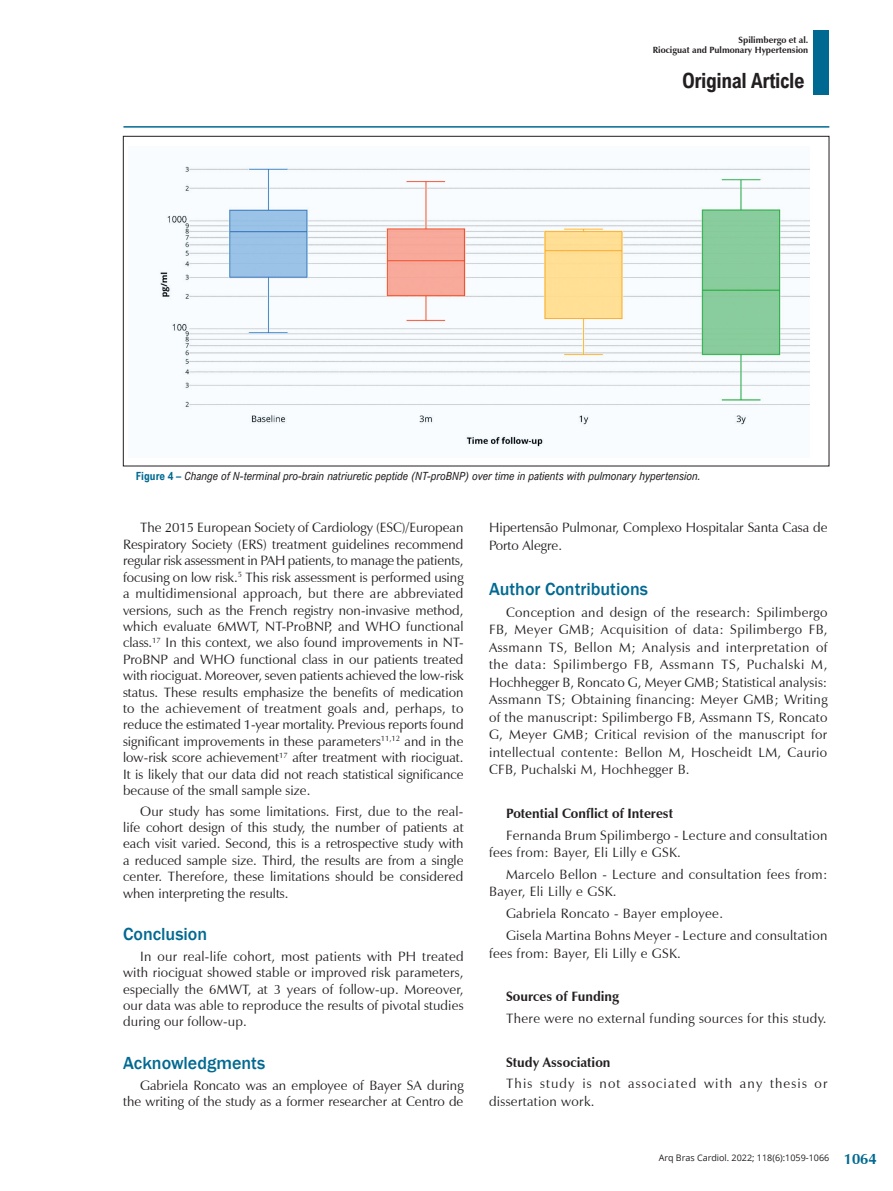
<style>
.page{position:relative;width:893px;height:1191px;background:#fff}
.page>*{position:absolute;margin:0;border:0;box-sizing:border-box;transform-origin:0 0}
.t1{font:700 21px "Arial Nova Cond";letter-spacing:-.02em;color:#231f20}
._02_-_TITULO_-_MATER{font:500 18px "Franklin Gothic";color:#006991}
.t2{font:700 15px "Zapf Humanist 601 BT";color:#006991}
._01-TEXTO_BASICO{font:13.5px/16.4px "Zapf Humanist 601 BT";letter-spacing:.02em;color:#231f20;text-align:justify}
._01-TEXTO_BASICO-2{font:13.5px/16.4px "Zapf Humanist 601 BT";color:#231f20;text-align:right}
._04_-_SUBTITULO_SECU{font:700 13.5px "Zapf Humanist 601 BT";color:#231f20}
._01-TEXTO_BASICO-3{font:13.5px/17.5px "Zapf Humanist 601 BT";letter-spacing:.085em;color:#231f20}
._06_-_LEGENDA_FIGURA{font:italic 11.25px "Arial Nova Cond";color:#231f20}
.t3{font:700 9px/10.8px "Zapf Humanist 601 BT";color:#231f20;text-align:right}
.t4{font:9px "Open Sans";color:#231f20}
.s1{font-weight:700;font-style:normal;color:#006991}
</style>
<div class="page">
<hr style="left:123px;top:126px;width:706px;height:2px;background:#006991">
<div style="left:813px;top:30px;width:16px;height:64px;background:#006991"></div>
<img style="left:160px;top:166px;width:649px;height:281px">
<p class="t3" style="left:653px;top:34px;width:157px">Spilimbergo et al.<br>Riociguat and Pulmonary Hypertension</p>
<h1 class="t1" style="left:682px;top:67px;width:124px">Original Article</h1>
<p class="_06_-_LEGENDA_FIGURA" style="left:136px;top:469px;width:566px"><span class="s1">Figure 4 –</span> Change of N-terminal pro-brain natriuretic peptide (NT-proBNP) over time in patients with pulmonary hypertension.</p>
<p class="_01-TEXTO_BASICO" style="left:123px;top:519px;width:342px;text-indent:17px">The 2015 European Society of Cardiology (ESC)/European Respiratory Society (ERS) treatment guidelines recommend regular risk assessment in PAH patients, to manage the patients, focusing on low risk.<sup>5</sup> This risk assessment is performed using a multidimensional approach, but there are abbreviated versions, such as the French registry non-invasive method, which evaluate 6MWT, NT-ProBNP, and WHO functional class.<sup>17</sup> In this context, we also found improvements in NT-ProBNP and WHO functional class in our patients treated with riociguat. Moreover, seven patients achieved the low-risk status. These results emphasize the benefits of medication to the achievement of treatment goals and, perhaps, to reduce the estimated 1-year mortality. Previous reports found significant improvements in these parameters<sup>11,12</sup> and in the low-risk score achievement<sup>17</sup> after treatment with riociguat.<br>It is likely that our data did not reach statistical significance because of the small sample size.</p>
<p class="_01-TEXTO_BASICO" style="left:123px;top:802px;width:342px;text-indent:17px">Our study has some limitations. First, due to the real&shy;life cohort design of this study, the number of patients at each visit varied. Second, this is a retrospective study with a reduced sample size. Third, the results are from a single center. Therefore, these limitations should be considered when interpreting the results.</p>
<p class="_02_-_TITULO_-_MATER" style="left:123px;top:923px;width:86px">Conclusion</p>
<p class="_01-TEXTO_BASICO" style="left:123px;top:948px;width:342px;text-indent:17px">In our real-life cohort, most patients with PH treated with riociguat showed stable or improved risk parameters, especially the 6MWT, at 3 years of follow-up. Moreover, our data was able to reproduce the results of pivotal studies during our follow-up.</p>
<p class="_02_-_TITULO_-_MATER" style="left:123px;top:1051px;width:144px">Acknowledgments</p>
<p class="_01-TEXTO_BASICO-2" style="left:123px;top:1076px;width:342px">Gabriela Roncato was an employee of Bayer SA during the writing of the study as a former researcher at Centro de</p>
<p class="_01-TEXTO_BASICO-2" style="left:489px;top:519px;width:340px;line-height:17.5px;text-align:left">Hipertensão Pulmonar, Complexo Hospitalar Santa Casa de<br>Porto Alegre.</p>
<p class="_02_-_TITULO_-_MATER" style="left:489px;top:577px;width:160px">Author Contributions</p>
<p class="_01-TEXTO_BASICO" style="left:489px;top:603px;width:340px;line-height:17.5px;text-indent:17px">Conception and design of the research: Spilimbergo FB, Meyer GMB; Acquisition of data: Spilimbergo FB, Assmann TS, Bellon M; Analysis and interpretation of the data: Spilimbergo FB, Assmann TS, Puchalski M, Hochhegger B, Roncato G, Meyer GMB; Statistical analysis:<br>Assmann TS; Obtaining financing: Meyer GMB; Writing of the manuscript: Spilimbergo FB, Assmann TS, Roncato G, Meyer GMB; Critical revision of the manuscript for intellectual contente: Bellon M, Hoscheidt LM, Caurio CFB, Puchalski M, Hochhegger B.</p>
<p class="_04_-_SUBTITULO_SECU" style="left:506px;top:805px;width:169px">Potential Conflict of Interest</p>
<p class="_01-TEXTO_BASICO" style="left:489px;top:826px;width:340px;line-height:17.5px;text-indent:17px">Fernanda Brum Spilimbergo - Lecture and consultation fees from: Bayer, Eli Lilly e GSK.</p>
<p class="_01-TEXTO_BASICO" style="left:489px;top:865px;width:340px;line-height:17.5px;text-indent:17px">Marcelo Bellon - Lecture and consultation fees from:<br>Bayer, Eli Lilly e GSK.</p>
<p class="_01-TEXTO_BASICO" style="left:506px;top:905px;width:219px">Gabriela Roncato - Bayer employee.</p>
<p class="_01-TEXTO_BASICO" style="left:489px;top:926px;width:340px;line-height:17.5px;text-indent:17px">Gisela Martina Bohns Meyer - Lecture and consultation fees from: Bayer, Eli Lilly e GSK.</p>
<p class="_04_-_SUBTITULO_SECU" style="left:506px;top:988px;width:115px">Sources of Funding</p>
<p class="_01-TEXTO_BASICO" style="left:506px;top:1010px;width:322px">There were no external funding sources for this study.</p>
<p class="_04_-_SUBTITULO_SECU" style="left:506px;top:1053px;width:106px">Study Association</p>
<p class="_01-TEXTO_BASICO-3" style="left:489px;top:1075px;width:340px;text-indent:17px">This study is not associated with any thesis or dissertation work.</p>
<p class="t4" style="left:659px;top:1152px;width:172px">Arq Bras Cardiol. 2022; 118(6):1059-1066</p>
<p class="t2" style="left:844px;top:1149px;width:34px">1064</p>
</div>
